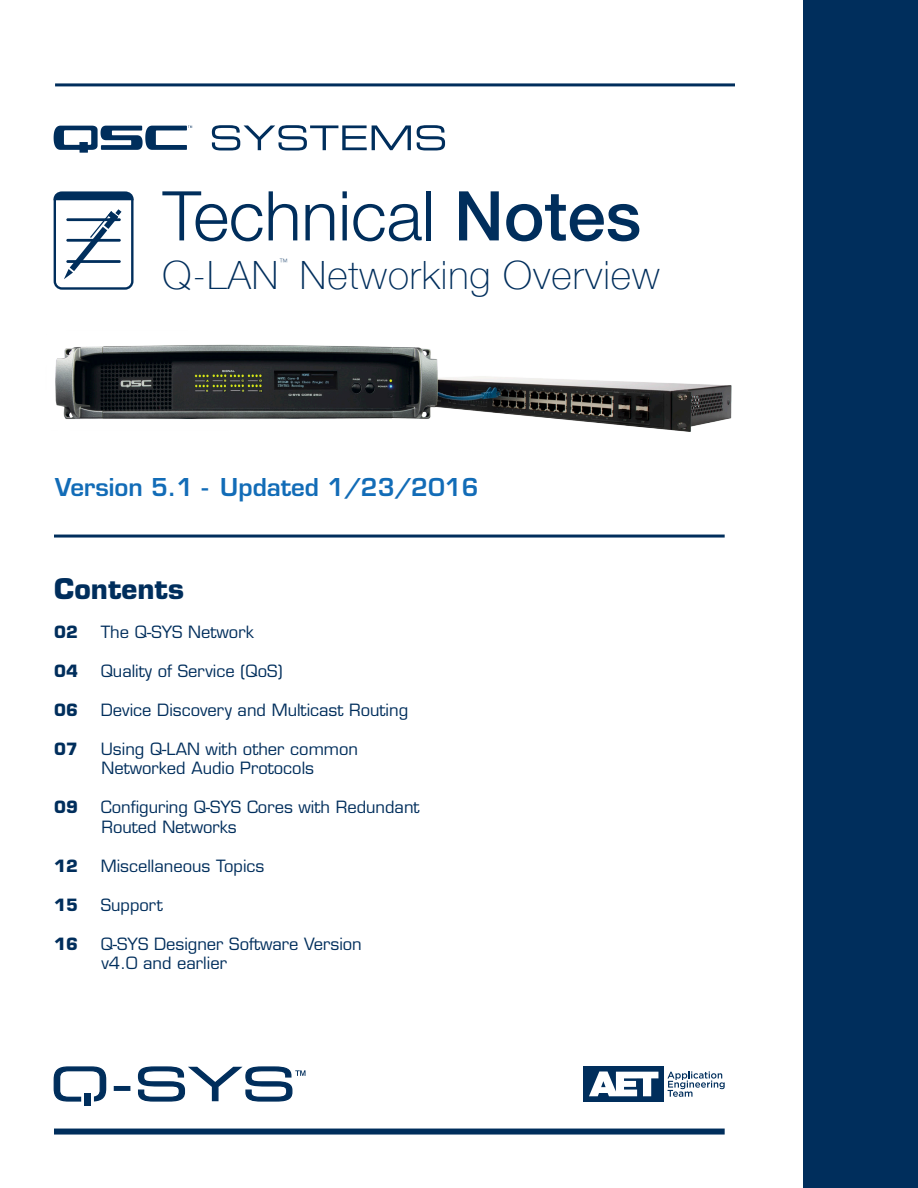
<style>
.page{position:relative;width:918px;height:1188px;background:#fff}
.page>*{position:absolute;margin:0;border:0;box-sizing:border-box;transform-origin:0 0}
.t1{font:300 68.7px "Helvetica Neue";color:#002e5c}
.t2{font:100 39px "Helvetica Neue";letter-spacing:.025em;color:#002e5c}
.t3{font:700 27.75px "Eurostile";color:#002e5c}
.t4{font:600 24px "Eurostile";color:#126cb7}
.t5{font:16.5px/19.5px "Eurostile";color:#002e5c}
.t6{font:700 16.5px "Eurostile";color:#002e5c}
.t7{font:100 8.7px "Helvetica Neue";color:#002e5c}
.s1{font-weight:500}
</style>
<div class="page">
<img style="left:55px;top:344px;width:677px;height:88px">
<div style="left:803px;top:0;width:115px;height:1188px;background:#002e5c"></div>
<svg style="left:114px;top:1086px;width:16px;height:5px"></svg>
<div style="left:84px;top:1093px;width:7px;height:13px;background:#002e5c"></div>
<svg style="left:54px;top:1066px;width:52px;height:36px"></svg>
<svg style="left:138px;top:1066px;width:167px;height:36px"></svg>
<hr style="left:54px;top:535px;width:671px;height:3px;background:#002e5c">
<svg style="left:212px;top:125px;width:199px;height:25px"></svg>
<svg style="left:417px;top:125px;width:28px;height:25px"></svg>
<svg style="left:54px;top:126px;width:138px;height:27px"></svg>
<div style="left:583px;top:1066px;width:81px;height:36px;background:#002e5c"></div>
<svg style="left:589px;top:1071px;width:69px;height:25px"></svg>
<svg style="left:667px;top:1071px;width:58px;height:26px"></svg>
<hr style="left:55px;top:83px;width:680px;height:3px;background:#002e5c">
<svg style="left:54px;top:191px;width:80px;height:99px"></svg>
<div style="left:54px;top:1129px;width:671px;height:6px;background:#002e5c"></div>
<h1 class="t1" style="left:163px;top:161px;width:480px">Technical <span class="s1">Notes</span></h1>
<h2 class="t2" style="left:163px;top:246px;width:117px">Q-LAN</h2>
<p class="t7" style="left:279px;top:255px;width:10px">™</p>
<h2 class="t2" style="left:300px;top:246px;width:361px">Networking Overview</h2>
<h3 class="t4" style="left:55px;top:472px;width:425px">Version 5.1 - Updated 1/23/2016</h3>
<h3 class="t3" style="left:54px;top:571px;width:131px">Contents</h3>
<p class="t6" style="left:54px;top:621px;width:25px">02</p>
<p class="t5" style="left:101px;top:622px;width:154px">The Q-SYS Network</p>
<p class="t6" style="left:54px;top:660px;width:25px">04</p>
<p class="t5" style="left:101px;top:661px;width:183px">Quality of Service (QoS)</p>
<p class="t6" style="left:54px;top:699px;width:25px">06</p>
<p class="t5" style="left:101px;top:700px;width:309px">Device Discovery and Multicast Routing</p>
<p class="t6" style="left:54px;top:738px;width:25px">07</p>
<p class="t5" style="left:101px;top:739px;width:259px">Using Q-LAN with other common<br>Networked Audio Protocols</p>
<p class="t6" style="left:54px;top:797px;width:25px">09</p>
<p class="t5" style="left:101px;top:798px;width:320px">Configuring Q-SYS Cores with Redundant<br>Routed Networks</p>
<p class="t6" style="left:54px;top:855px;width:25px">12</p>
<p class="t5" style="left:101px;top:856px;width:165px">Miscellaneous Topics</p>
<p class="t6" style="left:54px;top:894px;width:25px">15</p>
<p class="t5" style="left:101px;top:895px;width:64px">Support</p>
<p class="t6" style="left:54px;top:933px;width:25px">16</p>
<p class="t5" style="left:101px;top:934px;width:263px">Q-SYS Designer Software Version v4.0 and earlier</p>
</div>
